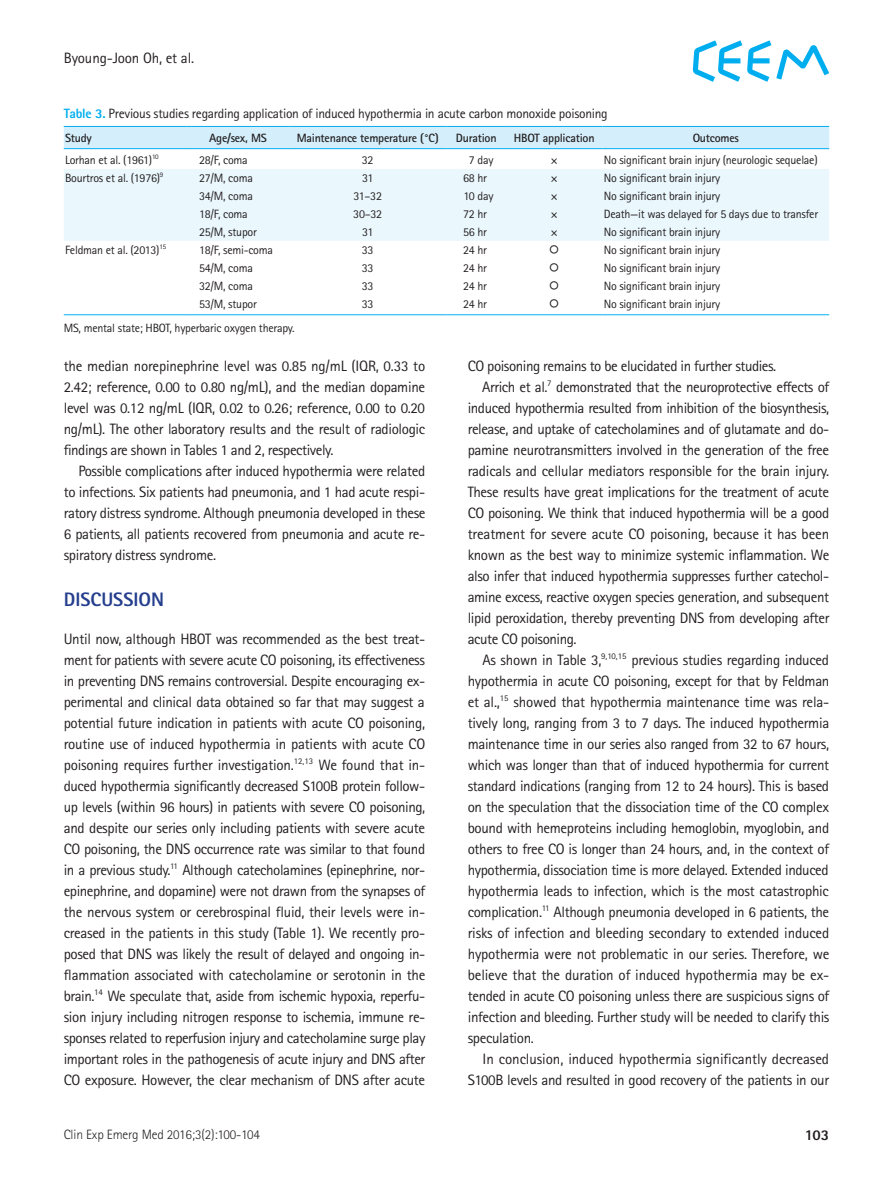
<style>
.page{position:relative;width:893px;height:1191px;background:#fff}
.page>*{position:absolute;margin:0;border:0;box-sizing:border-box;transform-origin:0 0}
.본문대제목{font:800 19.5px "Rotis Sans Serif Std";color:#253f8e}
.본문{font:15px/21px "Rotis Sans Serif Std";letter-spacing:-.025em;color:#231f20;text-align:justify}
.본문-2{font:15px/21px "Rotis Sans Serif Std";letter-spacing:-.005em;color:#231f20;text-align:right}
.t1{font:800 15px "Rotis Sans Serif Std";color:#231f20}
.표제목그림캡션{font:13.5px "Rotis Sans Serif Std";letter-spacing:-.02em;color:#231f20}
.t2{font:300 13.5px "Rotis Sans Serif Std";letter-spacing:-.01em;color:#231f20}
.표본문{font:12px "Rotis Sans Serif Std";letter-spacing:-.02em;color:#231f20}
.표머리{font:700 12px "Rotis Sans Serif Std";letter-spacing:-.02em;color:#231f20}
.표본문-2{font:12px "YDIYGO330";color:#231f20}
.s1{font-weight:800;color:#00aeef}
</style>
<div class="page">
<svg style="left:693px;top:40px;width:136px;height:42px"></svg>
<div style="left:64px;top:127px;width:765px;height:21px;background:#d4effb"></div>
<div style="left:64px;top:169px;width:765px;height:72px;background:#eaf7fd"></div>
<hr style="left:64px;top:126px;width:123px;height:1px;background:#00aeef">
<hr style="left:187px;top:126px;width:102px;height:1px;background:#00aeef">
<hr style="left:289px;top:126px;width:157px;height:1px;background:#00aeef">
<hr style="left:446px;top:126px;width:60px;height:1px;background:#00aeef">
<hr style="left:506px;top:126px;width:96px;height:1px;background:#00aeef">
<hr style="left:602px;top:126px;width:227px;height:1px;background:#00aeef">
<hr style="left:64px;top:148px;width:123px;height:1px;background:#00aeef">
<hr style="left:187px;top:148px;width:102px;height:1px;background:#00aeef">
<hr style="left:289px;top:148px;width:157px;height:1px;background:#00aeef">
<hr style="left:446px;top:148px;width:60px;height:1px;background:#00aeef">
<hr style="left:506px;top:148px;width:96px;height:1px;background:#00aeef">
<hr style="left:602px;top:148px;width:227px;height:1px;background:#00aeef">
<hr style="left:64px;top:314px;width:123px;height:1px;background:#00aeef">
<hr style="left:187px;top:314px;width:102px;height:1px;background:#00aeef">
<hr style="left:289px;top:314px;width:157px;height:1px;background:#00aeef">
<hr style="left:446px;top:314px;width:60px;height:1px;background:#00aeef">
<hr style="left:506px;top:314px;width:96px;height:1px;background:#00aeef">
<hr style="left:602px;top:314px;width:227px;height:1px;background:#00aeef">
<p class="본문" style="left:64px;top:47px;width:132px">Byoung-Joon Oh, et al.</p>
<p class="표제목그림캡션" style="left:64px;top:105px;width:545px"><span class="s1">Table 3.</span> Previous studies regarding application of induced hypothermia in acute carbon monoxide poisoning</p>
<p class="표머리" style="left:65px;top:130px;width:28px">Study</p>
<p class="표머리" style="left:209px;top:130px;width:59px">Age/sex, MS</p>
<p class="표머리" style="left:297px;top:130px;width:144px">Maintenance temperature (°C)</p>
<p class="표머리" style="left:456px;top:130px;width:42px">Duration</p>
<p class="표머리" style="left:514px;top:130px;width:82px">HBOT application</p>
<p class="표머리" style="left:693px;top:130px;width:48px">Outcomes</p>
<p class="표본문" style="left:65px;top:153px;width:95px">Lorhan et al. (1961)<sup>10</sup></p>
<p class="표본문" style="left:199px;top:153px;width:50px">28/F, coma</p>
<p class="표본문" style="left:362px;top:153px;width:13px">32</p>
<p class="표본문" style="left:469px;top:153px;width:26px">7 day</p>
<p class="표본문" style="left:551px;top:153px;width:8px">×</p>
<p class="표본문" style="left:604px;top:153px;width:215px">No significant brain injury (neurologic sequelae)</p>
<p class="표본문" style="left:65px;top:171px;width:100px">Bourtros et al. (1976)<sup>9</sup></p>
<p class="표본문" style="left:199px;top:171px;width:55px">27/M, coma</p>
<p class="표본문" style="left:362px;top:171px;width:13px">31</p>
<p class="표본문" style="left:463px;top:171px;width:25px">68 hr</p>
<p class="표본문" style="left:551px;top:171px;width:8px">×</p>
<p class="표본문" style="left:604px;top:171px;width:118px">No significant brain injury</p>
<p class="표본문" style="left:199px;top:189px;width:55px">34/M, coma</p>
<p class="표본문" style="left:353px;top:189px;width:30px">31–32</p>
<p class="표본문" style="left:464px;top:189px;width:31px">10 day</p>
<p class="표본문" style="left:551px;top:189px;width:8px">×</p>
<p class="표본문" style="left:604px;top:189px;width:118px">No significant brain injury</p>
<p class="표본문" style="left:199px;top:207px;width:50px">18/F, coma</p>
<p class="표본문" style="left:353px;top:207px;width:31px">30–32</p>
<p class="표본문" style="left:463px;top:207px;width:25px">72 hr</p>
<p class="표본문" style="left:551px;top:207px;width:8px">×</p>
<p class="표본문" style="left:604px;top:207px;width:216px">Death—it was delayed for 5 days due to transfer</p>
<p class="표본문" style="left:199px;top:225px;width:59px">25/M, stupor</p>
<p class="표본문" style="left:362px;top:225px;width:13px">31</p>
<p class="표본문" style="left:463px;top:225px;width:25px">56 hr</p>
<p class="표본문" style="left:551px;top:225px;width:8px">×</p>
<p class="표본문" style="left:604px;top:225px;width:118px">No significant brain injury</p>
<p class="표본문" style="left:65px;top:243px;width:103px">Feldman et al. (2013)<sup>15</sup></p>
<p class="표본문" style="left:199px;top:243px;width:75px">18/F, semi-coma</p>
<p class="표본문" style="left:362px;top:243px;width:13px">33</p>
<p class="표본문" style="left:463px;top:243px;width:25px">24 hr</p>
<p class="표본문-2" style="left:548px;top:243px;width:13px">○</p>
<p class="표본문" style="left:604px;top:243px;width:118px">No significant brain injury</p>
<p class="표본문" style="left:199px;top:261px;width:55px">54/M, coma</p>
<p class="표본문" style="left:362px;top:261px;width:13px">33</p>
<p class="표본문" style="left:463px;top:261px;width:25px">24 hr</p>
<p class="표본문-2" style="left:548px;top:261px;width:13px">○</p>
<p class="표본문" style="left:604px;top:261px;width:118px">No significant brain injury</p>
<p class="표본문" style="left:199px;top:279px;width:55px">32/M, coma</p>
<p class="표본문" style="left:362px;top:279px;width:13px">33</p>
<p class="표본문" style="left:463px;top:279px;width:25px">24 hr</p>
<p class="표본문-2" style="left:548px;top:279px;width:13px">○</p>
<p class="표본문" style="left:604px;top:279px;width:118px">No significant brain injury</p>
<p class="표본문" style="left:199px;top:297px;width:59px">53/M, stupor</p>
<p class="표본문" style="left:362px;top:297px;width:13px">33</p>
<p class="표본문" style="left:463px;top:297px;width:25px">24 hr</p>
<p class="표본문-2" style="left:548px;top:297px;width:13px">○</p>
<p class="표본문" style="left:604px;top:297px;width:118px">No significant brain injury</p>
<p class="표본문" style="left:64px;top:320px;width:232px">MS, mental state; HBOT, hyperbaric oxygen therapy.</p>
<p class="본문" style="left:64px;top:355px;width:363px">the median norepinephrine level was 0.85 ng/mL (IQR, 0.33 to 2.42; reference, 0.00 to 0.80 ng/mL), and the median dopamine level was 0.12 ng/mL (IQR, 0.02 to 0.26; reference, 0.00 to 0.20 ng/mL). The other laboratory results and the result of radiologic findings are shown in Tables 1 and 2, respectively.</p>
<p class="본문" style="left:64px;top:460px;width:363px;text-indent:15px">Possible complications after induced hypothermia were related to infections. Six patients had pneumonia, and 1 had acute respi&shy;ratory distress syndrome. Although pneumonia developed in these 6 patients, all patients recovered from pneumonia and acute re&shy;spiratory distress syndrome.</p>
<p class="본문대제목" style="left:64px;top:587px;width:102px">DISCUSSION</p>
<p class="본문" style="left:64px;top:628px;width:363px">Until now, although HBOT was recommended as the best treat&shy;ment for patients with severe acute CO poisoning, its effectiveness in preventing DNS remains controversial. Despite encouraging ex&shy;perimental and clinical data obtained so far that may suggest a potential future indication in patients with acute CO poisoning, routine use of induced hypothermia in patients with acute CO poisoning requires further investigation.<sup>12,13</sup> We found that in&shy;duced hypothermia significantly decreased S100B protein follow&shy;up levels (within 96 hours) in patients with severe CO poisoning, and despite our series only including patients with severe acute CO poisoning, the DNS occurrence rate was similar to that found in a previous study.<sup>11</sup> Although catecholamines (epinephrine, nor&shy;epinephrine, and dopamine) were not drawn from the synapses of the nervous system or cerebrospinal fluid, their levels were in&shy;creased in the patients in this study (Table 1). We recently pro&shy;posed that DNS was likely the result of delayed and ongoing in&shy;flammation associated with catecholamine or serotonin in the brain.<sup>14</sup> We speculate that, aside from ischemic hypoxia, reperfu&shy;sion injury including nitrogen response to ischemia, immune re&shy;sponses related to reperfusion injury and catecholamine surge play important roles in the pathogenesis of acute injury and DNS after CO exposure. However, the clear mechanism of DNS after acute</p>
<p class="본문" style="left:468px;top:355px;width:310px">CO poisoning remains to be elucidated in further studies.</p>
<p class="본문" style="left:468px;top:376px;width:363px;text-indent:15px">Arrich et al.<sup>7</sup> demonstrated that the neuroprotective effects of induced hypothermia resulted from inhibition of the biosynthesis, release, and uptake of catecholamines and of glutamate and do&shy;pamine neurotransmitters involved in the generation of the free radicals and cellular mediators responsible for the brain injury.<br>These results have great implications for the treatment of acute CO poisoning. We think that induced hypothermia will be a good treatment for severe acute CO poisoning, because it has been known as the best way to minimize systemic inflammation. We also infer that induced hypothermia suppresses further catechol&shy;amine excess, reactive oxygen species generation, and subsequent lipid peroxidation, thereby preventing DNS from developing after acute CO poisoning.</p>
<p class="본문" style="left:468px;top:649px;width:363px;text-indent:15px">As shown in Table 3,<sup>9,10,15</sup> previous studies regarding induced hypothermia in acute CO poisoning, except for that by Feldman et al.,<sup>15</sup> showed that hypothermia maintenance time was rela&shy;tively long, ranging from 3 to 7 days. The induced hypothermia maintenance time in our series also ranged from 32 to 67 hours, which was longer than that of induced hypothermia for current standard indications (ranging from 12 to 24 hours). This is based on the speculation that the dissociation time of the CO complex bound with hemeproteins including hemoglobin, myoglobin, and others to free CO is longer than 24 hours, and, in the context of hypothermia, dissociation time is more delayed. Extended induced hypothermia leads to infection, which is the most catastrophic complication.<sup>11</sup> Although pneumonia developed in 6 patients, the risks of infection and bleeding secondary to extended induced hypothermia were not problematic in our series. Therefore, we believe that the duration of induced hypothermia may be ex&shy;tended in acute CO poisoning unless there are suspicious signs of infection and bleeding. Further study will be needed to clarify this speculation.</p>
<p class="본문-2" style="left:468px;top:1048px;width:363px">In conclusion, induced hypothermia significantly decreased<br>S100B levels and resulted in good recovery of the patients in our</p>
<p class="t2" style="left:64px;top:1126px;width:198px">Clin Exp Emerg Med 2016;3(2):100-104</p>
<p class="t1" style="left:805px;top:1125px;width:26px">103</p>
</div>
